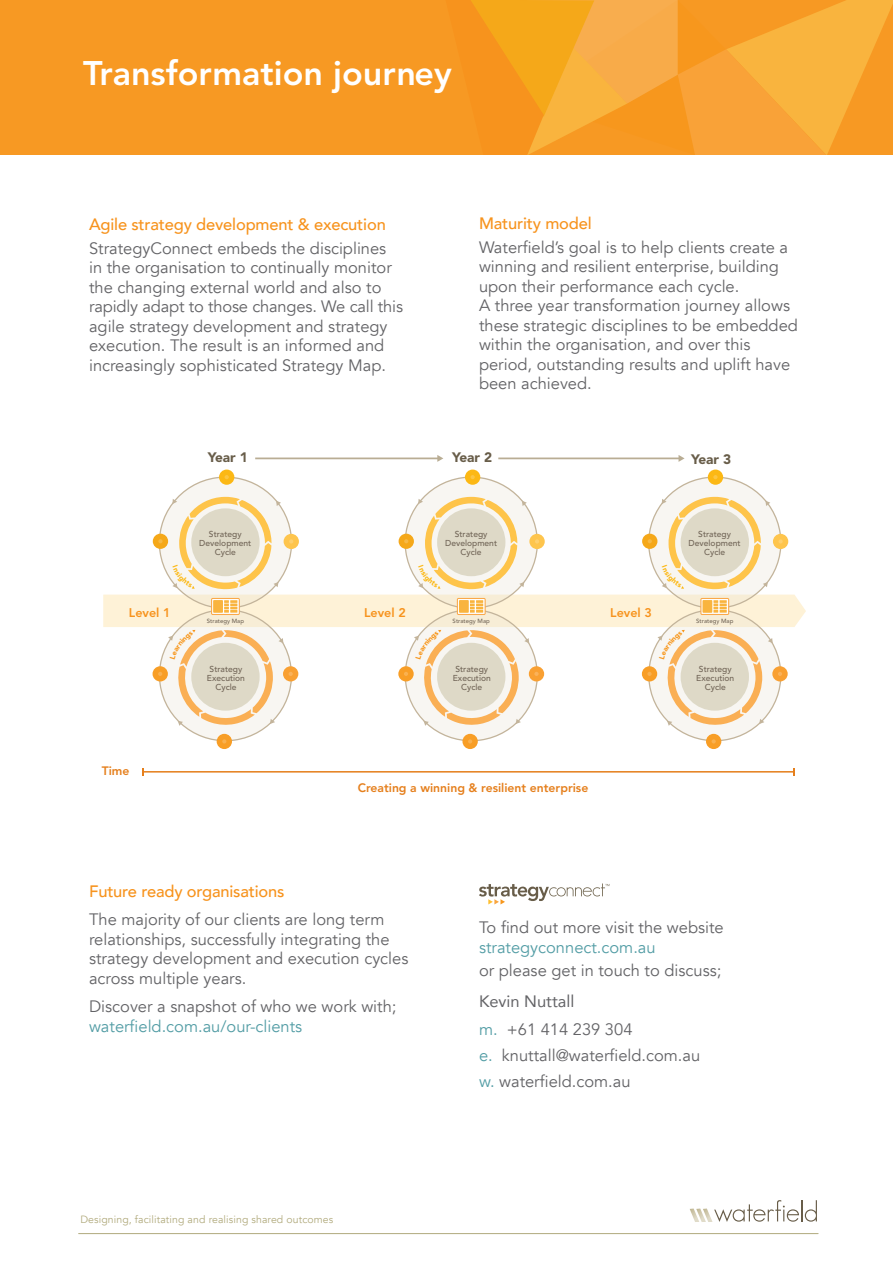
<style>
.page{position:relative;width:893px;height:1263px;background:#fff}
.page>*{position:absolute;margin:0;border:0;box-sizing:border-box;transform-origin:0 0}
.t1{font:800 33.9px "Avenir";color:#fff}
.t2{font:16.5px/19.5px "Avenir";color:#636366}
.t3{font:500 16.5px "Avenir";letter-spacing:-.01em;color:#f7931d}
.t4{font:16.5px "Avenir";color:#636366}
.t5{font:900 13.65px "Avenir";color:#685d49}
.t6{font:800 12.45px "Avenir";color:#f7931d}
.t7{font:800 12.15px "Avenir";color:#e57f1c}
.t8{font:10.5px "Avenir";letter-spacing:.01em;color:#b1aa7d}
.t9{font:500 8.55px/8.9px "Avenir";color:#716557;text-align:center}
.t10{font:500 6px "Avenir";color:#716557}
.s1{color:#539da5}
</style>
<div class="page">
<div style="left:103px;top:595px;width:692px;height:32px;background:#fef2d7"></div>
<svg style="left:284px;top:534px;width:15px;height:15px"></svg>
<div style="left:283px;top:666px;width:15px;height:15px;background:#f9a032;border-radius:50%"></div>
<div style="left:217px;top:734px;width:15px;height:15px;background:#f89e26;border-radius:50%"></div>
<div style="left:153px;top:666px;width:15px;height:15px;background:#f89e26;border-radius:50%"></div>
<svg style="left:529px;top:534px;width:16px;height:15px"></svg>
<div style="left:529px;top:666px;width:15px;height:15px;background:#f9a032;border-radius:50%"></div>
<svg style="left:462px;top:734px;width:16px;height:15px"></svg>
<div style="left:773px;top:534px;width:15px;height:15px;background:#fec54d;border-radius:50%"></div>
<svg style="left:708px;top:469px;width:15px;height:16px"></svg>
<svg style="left:465px;top:469px;width:15px;height:16px"></svg>
<svg style="left:219px;top:469px;width:15px;height:16px"></svg>
<svg style="left:772px;top:666px;width:16px;height:15px"></svg>
<div style="left:706px;top:734px;width:15px;height:15px;background:#f89e26;border-radius:50%"></div>
<hr style="left:143px;top:771px;width:651px;height:1px;background:#e57f1c">
<hr style="left:255px;top:457px;width:183px;height:2px;background:#b9ad94">
<svg style="left:437px;top:455px;width:6px;height:7px"></svg>
<hr style="left:498px;top:457px;width:182px;height:2px;background:#b9ad94">
<svg style="left:678px;top:455px;width:7px;height:7px"></svg>
<div style="left:0;top:0;width:445px;height:154px;background:#f79923"></div>
<svg style="left:445px;top:0;width:448px;height:154px;background:#f7a32e"></svg>
<svg style="left:479px;top:883px;width:130px;height:21px"></svg>
<svg style="left:690px;top:1200px;width:109px;height:22px"></svg>
<hr style="left:801px;top:1200px;width:2px;height:21px;background:#685d49">
<svg style="left:805px;top:1200px;width:12px;height:21px"></svg>
<hr style="left:79px;top:1233px;width:739px;height:1px;background:#b1aa7d">
<svg style="left:154px;top:471px;width:142px;height:275px"></svg>
<svg style="left:399px;top:471px;width:143px;height:275px"></svg>
<svg style="left:643px;top:471px;width:142px;height:275px"></svg>
<p class="t1" style="left:83px;top:53px;width:370px">Transformation journey</p>
<p class="t3" style="left:89px;top:210px;width:298px">Agile strategy development &amp; execution</p>
<p class="t2" style="left:89px;top:239px;width:316px">StrategyConnect embeds the disciplines in the organisation to continually monitor the changing external world and also to rapidly adapt to those changes. We call this agile strategy development and strategy execution. The result is an informed and increasingly sophisticated Strategy Map.</p>
<p class="t3" style="left:479px;top:209px;width:114px">Maturity model</p>
<p class="t2" style="left:479px;top:238px;width:320px">Waterfield’s goal is to help clients create a winning and resilient enterprise, building upon their performance each cycle.<br>A three year transformation journey allows these strategic disciplines to be embedded within the organisation, and over this period, outstanding results and uplift have been achieved.</p>
<p class="t5" style="left:208px;top:449px;width:42px">Year 1</p>
<p class="t5" style="left:452px;top:449px;width:42px">Year 2</p>
<p class="t5" style="left:691px;top:451px;width:42px">Year 3</p>
<p class="t9" style="left:199px;top:530px;width:54px">Strategy<br>Development<br>Cycle</p>
<p class="t9" style="left:445px;top:530px;width:54px">Strategy<br>Development<br>Cycle</p>
<p class="t9" style="left:689px;top:530px;width:54px">Strategy<br>Development<br>Cycle</p>
<p class="t6" style="left:129px;top:605px;width:43px">Level 1</p>
<p class="t6" style="left:364px;top:605px;width:43px">Level 2</p>
<p class="t6" style="left:610px;top:605px;width:43px">Level 3</p>
<p class="t10" style="left:207px;top:618px;width:39px">Strategy Map</p>
<p class="t10" style="left:453px;top:618px;width:39px">Strategy Map</p>
<p class="t10" style="left:696px;top:618px;width:39px">Strategy Map</p>
<p class="t9" style="left:207px;top:665px;width:40px">Strategy<br>Execution<br>Cycle</p>
<p class="t9" style="left:453px;top:665px;width:40px">Strategy<br>Execution<br>Cycle</p>
<p class="t9" style="left:696px;top:665px;width:40px">Strategy<br>Execution<br>Cycle</p>
<p class="t7" style="left:102px;top:764px;width:29px">Time</p>
<p class="t7" style="left:358px;top:781px;width:232px">Creating a winning &amp; resilient enterprise</p>
<p class="t3" style="left:89px;top:877px;width:197px">Future ready organisations</p>
<p class="t2" style="left:89px;top:910px;width:321px">The majority of our clients are long term relationships, successfully integrating the strategy development and execution cycles across multiple years.</p>
<p class="t2" style="left:89px;top:997px;width:309px">Discover a snapshot of who we work with; <span class="s1">waterfield.com.au/our-clients</span></p>
<p class="t8" style="left:80px;top:1213px;width:254px">Designing, facilitating and realising shared outcomes</p>
<p class="t2" style="left:479px;top:918px;width:246px">To find out more visit the website <span class="s1">strategyconnect.com.au</span></p>
<p class="t2" style="left:479px;top:961px;width:244px">or please get in touch to discuss;</p>
<p class="t4" style="left:479px;top:987px;width:97px">Kevin Nuttall</p>
<p class="t2" style="left:479px;top:1019px;width:155px"><span class="s1">m.</span> +61 414 239 304</p>
<p class="t2" style="left:479px;top:1046px;width:223px"><span class="s1">e.</span> knuttall@waterfield.com.au</p>
<p class="t2" style="left:479px;top:1072px;width:153px"><span class="s1">w.</span> waterfield.com.au</p>
</div>
